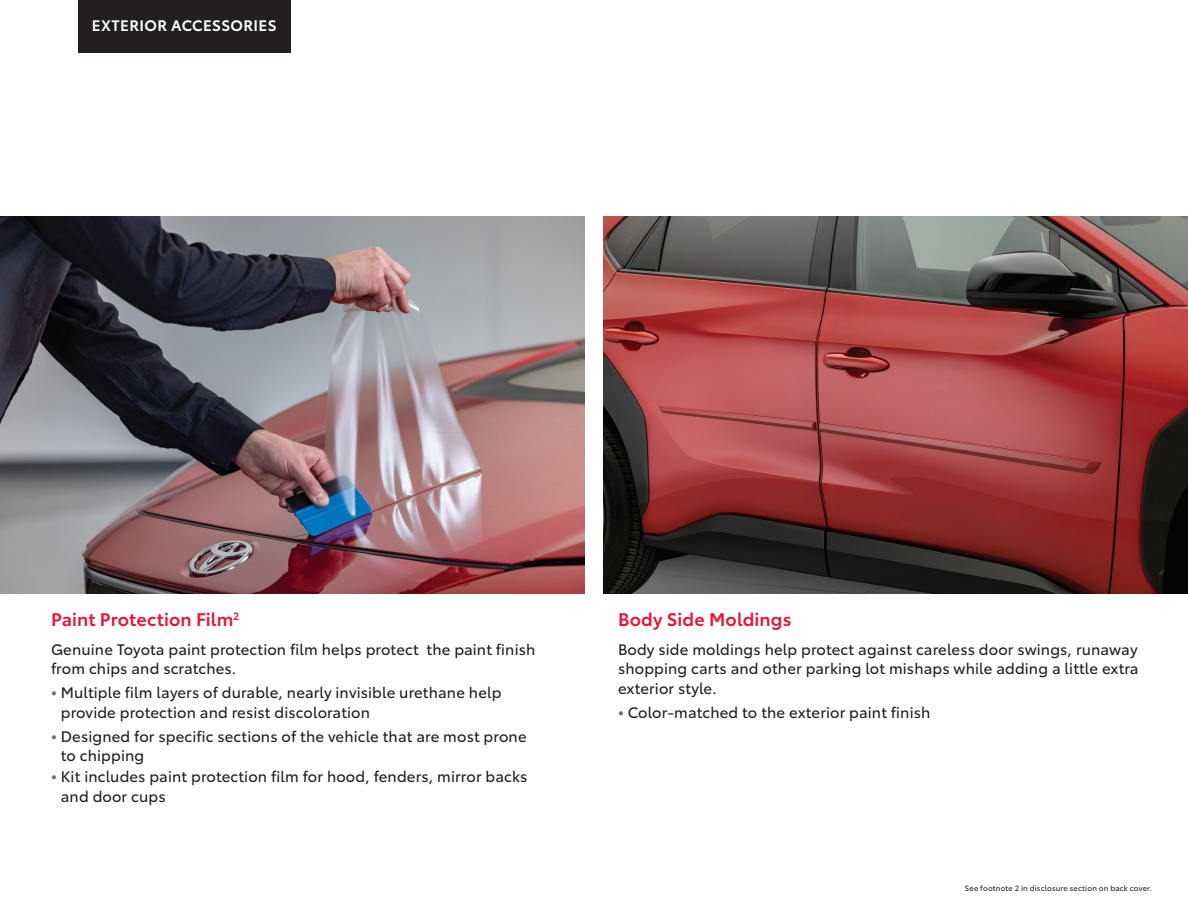
<style>
.page{position:relative;width:1188px;height:918px;background:#fff}
.page>*{position:absolute;margin:0;border:0;box-sizing:border-box;transform-origin:0 0}
.t1{font:600 18px "Toyota Type";letter-spacing:.005em;color:#e51836}
.t2{font:15px/19.5px "Toyota Type";letter-spacing:.01em;color:#231f20}
.t3{font:600 15px "Toyota Type";letter-spacing:.025em;color:#fff}
.t4{font:7.5px "Toyota Type";letter-spacing:.025em;color:#231f20}
.s1{font-weight:700;color:#717074}
</style>
<div class="page">
<div style="left:78px;top:0;width:212px;height:52px;background:#231f20"></div>
<img style="left:0;top:216px;width:585px;height:378px">
<img style="left:603px;top:216px;width:585px;height:378px">
<p class="t3" style="left:92px;top:14px;width:186px">EXTERIOR ACCESSORIES</p>
<p class="t1" style="left:51px;top:606px;width:190px">Paint Protection Film<sup>2</sup></p>
<p class="t2" style="left:51px;top:638px;width:486px">Genuine Toyota paint protection film helps protect the paint finish from chips and scratches.</p>
<p class="t2" style="left:61px;top:682px;width:442px;text-indent:-10px"><span class="s1">•</span> Multiple film layers of durable, nearly invisible urethane help provide protection and resist discoloration</p>
<p class="t2" style="left:61px;top:725px;width:467px;text-indent:-10px"><span class="s1">•</span> Designed for specific sections of the vehicle that are most prone to chipping</p>
<p class="t2" style="left:61px;top:766px;width:468px;text-indent:-10px"><span class="s1">•</span> Kit includes paint protection film for hood, fenders, mirror backs and door cups</p>
<p class="t1" style="left:618px;top:606px;width:175px">Body Side Moldings</p>
<p class="t2" style="left:618px;top:638px;width:522px;text-align:justify">Body side moldings help protect against careless door swings, runaway shopping carts and other parking lot mishaps while adding a little extra exterior style.</p>
<p class="t2" style="left:618px;top:701px;width:314px"><span class="s1">•</span> Color-matched to the exterior paint finish</p>
<p class="t4" style="left:965px;top:883px;width:189px">See footnote 2 in disclosure section on back cover.</p>
</div>
